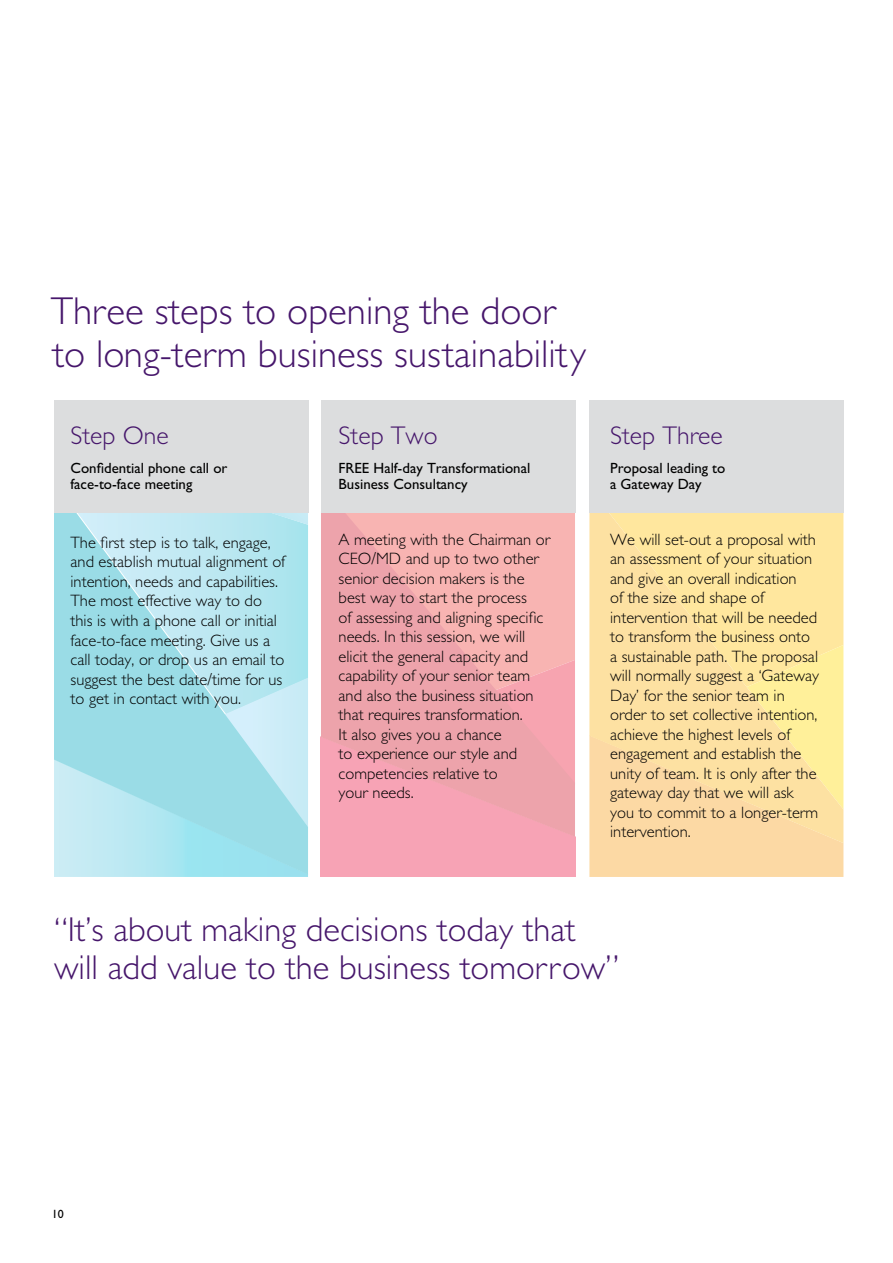
<style>
.page{position:relative;width:893px;height:1263px;background:#fff}
.page>*{position:absolute;margin:0;border:0;box-sizing:border-box;transform-origin:0 0}
.t1{font:300 39px/43.5px "M Gill Sans";color:#46166b}
.t2{font:300 34.65px/37.5px "M Gill Sans";color:#46166b}
.t3{font:300 25.65px "M Gill Sans";color:#46166b}
.t4{font:300 16.5px/19.5px "M Gill Sans";color:#000}
.t5{font:14.85px/16.2px "M Gill Sans";color:#000}
.t6{font:12px "M Gill Sans";color:#000}
</style>
<div class="page">
<svg style="left:54px;top:513px;width:254px;height:362px;background:#ace2ec"></svg>
<svg style="left:263px;top:513px;width:45px;height:12px"></svg>
<svg style="left:321px;top:513px;width:254px;height:364px;background:#f3a7af"></svg>
<svg style="left:589px;top:513px;width:254px;height:364px;background:#fde2a0"></svg>
<div style="left:54px;top:400px;width:254px;height:113px;background:#dcddde"></div>
<div style="left:321px;top:400px;width:254px;height:113px;background:#dcddde"></div>
<div style="left:589px;top:400px;width:254px;height:113px;background:#dcddde"></div>
<h1 class="t1" style="left:51px;top:289px;width:537px">Three steps to opening the door to long-term business sustainability</h1>
<h3 class="t3" style="left:71px;top:421px;width:100px">Step One</h3>
<p class="t5" style="left:71px;top:460px;width:158px">Confidential phone call or face-to-face meeting</p>
<h3 class="t3" style="left:339px;top:421px;width:101px">Step Two</h3>
<p class="t5" style="left:339px;top:460px;width:193px">FREE Half-day Transformational<br>Business Consultancy</p>
<h3 class="t3" style="left:610px;top:421px;width:114px">Step Three</h3>
<p class="t5" style="left:610px;top:460px;width:117px">Proposal leading to a Gateway Day</p>
<p class="t4" style="left:71px;top:533px;width:216px">The first step is to talk, engage, and establish mutual alignment of intention, needs and capabilities.<br>The most effective way to do this is with a phone call or initial face-to-face meeting. Give us a call today, or drop us an email to suggest the best date/time for us to get in contact with you.</p>
<p class="t4" style="left:339px;top:530px;width:213px">A meeting with the Chairman or<br>CEO/MD and up to two other senior decision makers is the best way to start the process<br>of assessing and aligning specific needs. In this session, we will elicit the general capacity and capability of your senior team and also the business situation that requires transformation.<br>It also gives you a chance<br>to experience our style and competencies relative to<br>your needs.</p>
<p class="t4" style="left:610px;top:530px;width:210px">We will set-out a proposal with an assessment of your situation and give an overall indication<br>of the size and shape of intervention that will be needed to transform the business onto a sustainable path. The proposal will normally suggest a ‘Gateway<br>Day’ for the senior team in order to set collective intention, achieve the highest levels of engagement and establish the unity of team. It is only after the gateway day that we will ask you to commit to a longer-term intervention.</p>
<h2 class="t2" style="left:54px;top:911px;width:566px">“It’s about making decisions today that will add value to the business tomorrow”</h2>
<p class="t6" style="left:52px;top:1207px;width:13px">10</p>
</div>
